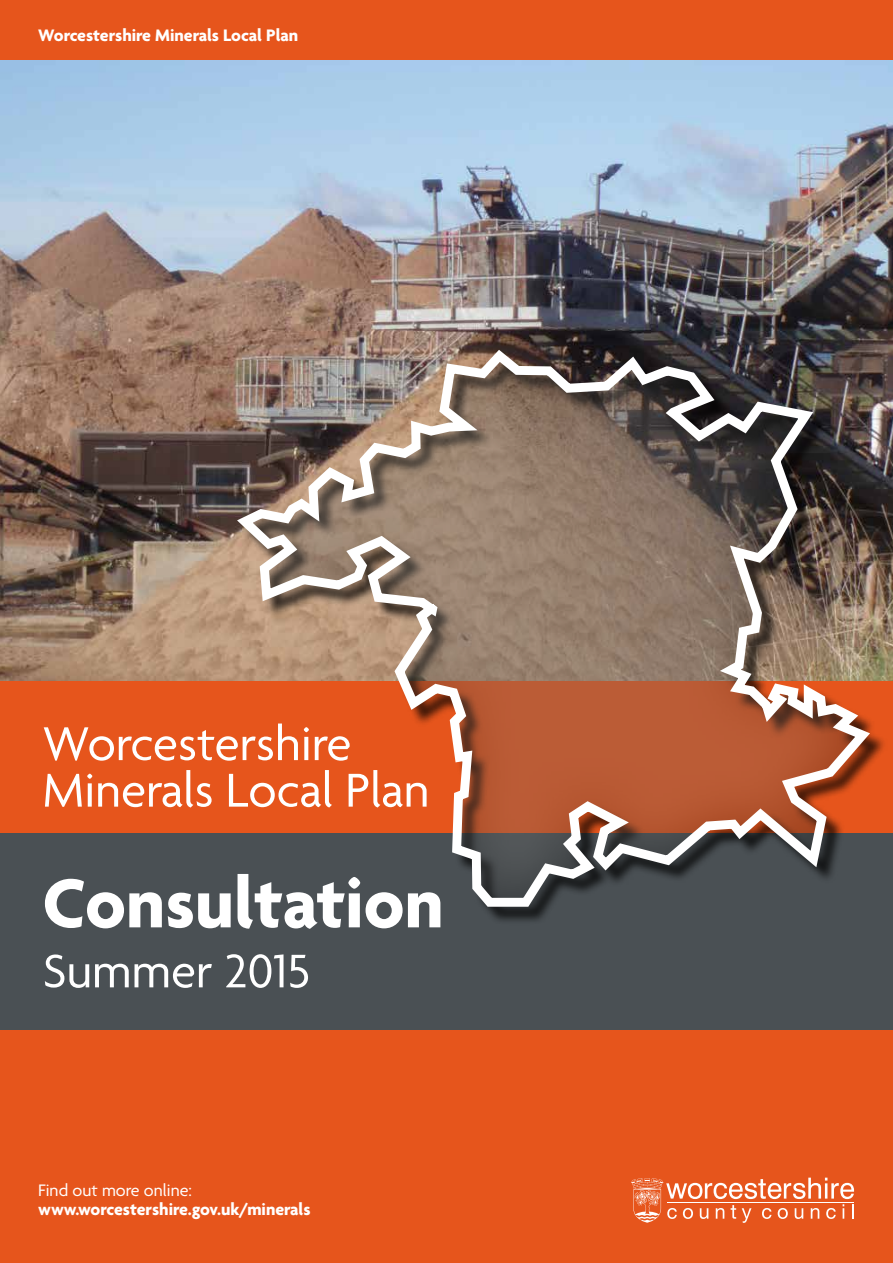
<style>
.page{position:relative;width:893px;height:1263px;background:#e6551c}
.page>*{position:absolute;margin:0;border:0;box-sizing:border-box;transform-origin:0 0}
.t1{font:700 75px "Agenda";color:#fff}
.t2{font:51.45px/46.5px "Agenda";color:#fff}
.t3{font:51px "Agenda";color:#fff}
.t4{font:700 18px "Agenda";color:#fff}
.t5{font:18px "Agenda";color:#fff}
</style>
<div class="page">
<img style="left:0;top:61px;width:893px;height:619px">
<svg style="left:631px;top:1177px;width:223px;height:46px"></svg>
<div style="left:0;top:833px;width:893px;height:197px;background:#4a5054"></div>
<div style="left:241px;top:353px;width:646px;height:572px;background:#000;opacity:.75"></div>
<svg style="left:232px;top:344px;width:645px;height:567px"></svg>
<p class="t4" style="left:38px;top:25px;width:261px">Worcestershire Minerals Local Plan</p>
<h2 class="t2" style="left:43px;top:719px;width:388px">Worcestershire<br>Minerals Local Plan</h2>
<h1 class="t1" style="left:43px;top:857px;width:403px">Consultation</h1>
<h3 class="t3" style="left:43px;top:940px;width:269px">Summer 2015</h3>
<p class="t5" style="left:38px;top:1179px;width:155px">Find out more online:</p>
<p class="t4" style="left:38px;top:1198px;width:274px">www.worcestershire.gov.uk/minerals</p>
</div>
